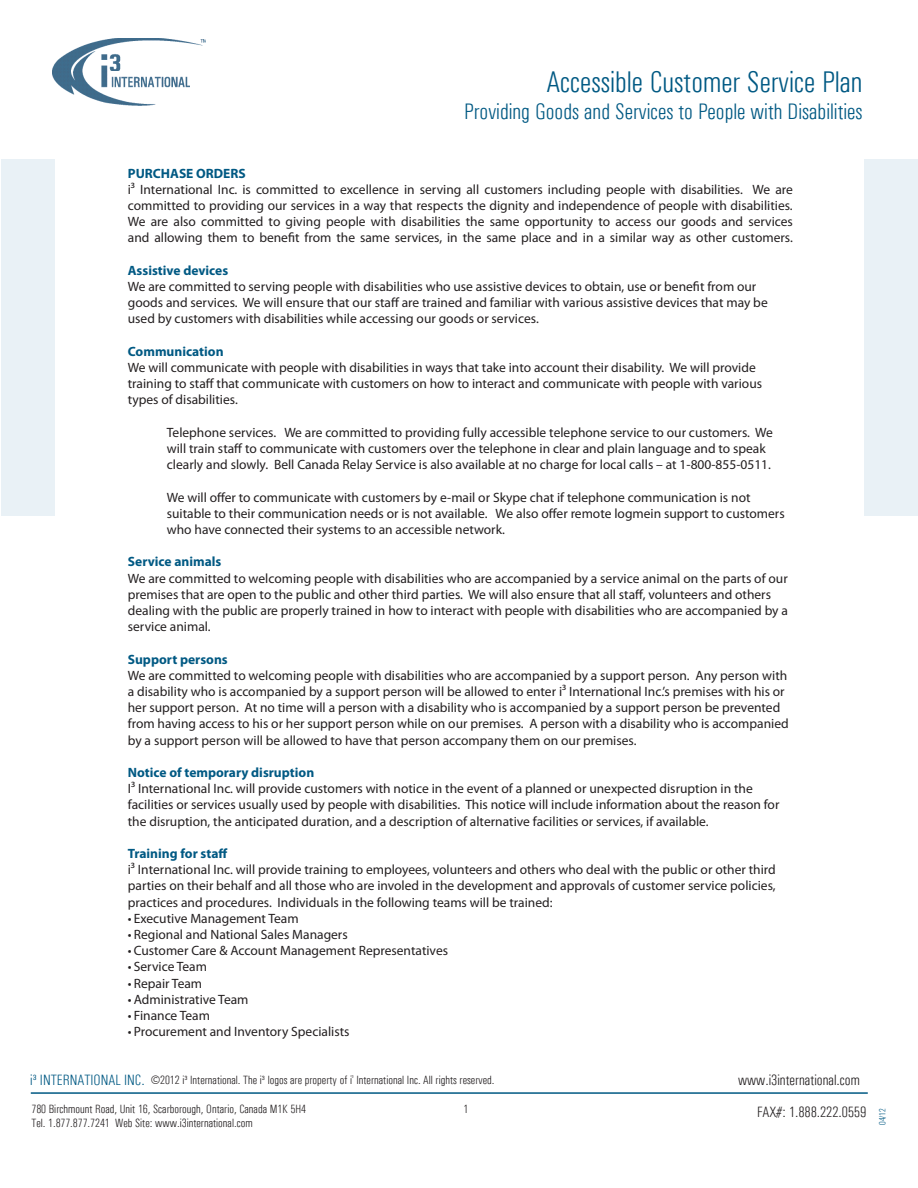
<style>
.page{position:relative;width:918px;height:1188px;background:#fff}
.page>*{position:absolute;margin:0;border:0;box-sizing:border-box;transform-origin:0 0}
.t1{font:300 condensed 30px "Univers";color:#005983}
.t2{font:300 condensed 22.5px "Univers";color:#005983}
.t3{font:300 condensed 15px "Univers";color:#231f20}
.t4{font:13.5px/16.2px "Myriad Pro";color:#231f20}
.t5{font:700 13.5px "Myriad Pro";color:#005983}
.t6{font:300 condensed 12px "Univers";color:#231f20}
.t7{font:300 condensed 9px "Univers";color:#005983}
.s1{font-size:15px;color:#005983}
.s2{font-size:18px}
</style>
<div class="page">
<div style="left:865px;top:159px;width:53px;height:357px;background:#e9f1f6"></div>
<div style="left:1px;top:159px;width:54px;height:357px;background:#e9f1f6"></div>
<hr style="left:31px;top:1092px;width:837px;height:2px;background:#005983">
<img style="left:53px;top:38px;width:153px;height:67px">
<h1 class="t1" style="left:546px;top:64px;width:318px">Accessible Customer Service Plan</h1>
<h2 class="t2" style="left:464px;top:98px;width:400px">Providing Goods and Services to People with Disabilities</h2>
<p class="t5" style="left:128px;top:164px;width:120px">PURCHASE ORDERS</p>
<p class="t4" style="left:128px;top:181px;width:667px;text-align:justify">i³ International Inc. is committed to excellence in serving all customers including people with disabilities. We are committed to providing our services in a way that respects the dignity and independence of people with disabilities.<br>We are also committed to giving people with disabilities the same opportunity to access our goods and services and allowing them to benefit from the same services, in the same place and in a similar way as other customers.</p>
<p class="t5" style="left:128px;top:261px;width:102px">Assistive devices</p>
<p class="t4" style="left:128px;top:278px;width:641px">We are committed to serving people with disabilities who use assistive devices to obtain, use or benefit from our goods and services. We will ensure that our staff are trained and familiar with various assistive devices that may be used by customers with disabilities while accessing our goods or services.</p>
<p class="t5" style="left:128px;top:342px;width:97px">Communication</p>
<p class="t4" style="left:128px;top:359px;width:636px">We will communicate with people with disabilities in ways that take into account their disability. We will provide training to staff that communicate with customers on how to interact and communicate with people with various types of disabilities.</p>
<p class="t4" style="left:167px;top:424px;width:608px">Telephone services. We are committed to providing fully accessible telephone service to our customers. We will train staff to communicate with customers over the telephone in clear and plain language and to speak clearly and slowly. Bell Canada Relay Service is also available at no charge for local calls – at 1-800-855-0511.</p>
<p class="t4" style="left:167px;top:489px;width:619px">We will offer to communicate with customers by e-mail or Skype chat if telephone communication is not suitable to their communication needs or is not available. We also offer remote logmein support to customers who have connected their systems to an accessible network.</p>
<p class="t5" style="left:128px;top:553px;width:95px">Service animals</p>
<p class="t4" style="left:128px;top:570px;width:662px">We are committed to welcoming people with disabilities who are accompanied by a service animal on the parts of our premises that are open to the public and other third parties. We will also ensure that all staff, volunteers and others dealing with the public are properly trained in how to interact with people with disabilities who are accompanied by a service animal.</p>
<p class="t5" style="left:128px;top:650px;width:102px">Support persons</p>
<p class="t4" style="left:128px;top:667px;width:662px">We are committed to welcoming people with disabilities who are accompanied by a support person. Any person with a disability who is accompanied by a support person will be allowed to enter i³ International Inc.’s premises with his or her support person. At no time will a person with a disability who is accompanied by a support person be prevented from having access to his or her support person while on our premises. A person with a disability who is accompanied by a support person will be allowed to have that person accompany them on our premises.</p>
<p class="t5" style="left:128px;top:764px;width:188px">Notice of temporary disruption</p>
<p class="t4" style="left:128px;top:780px;width:653px">I³ International Inc. will provide customers with notice in the event of a planned or unexpected disruption in the facilities or services usually used by people with disabilities. This notice will include information about the reason for the disruption, the anticipated duration, and a description of alternative facilities or services, if available.</p>
<p class="t5" style="left:128px;top:845px;width:101px">Training for staff</p>
<p class="t4" style="left:128px;top:861px;width:649px;text-align:justify">i³ International Inc. will provide training to employees, volunteers and others who deal with the public or other third parties on their behalf and all those who are involed in the development and approvals of customer service policies, practices and procedures. Individuals in the following teams will be trained:</p>
<p class="t4" style="left:128px;top:910px;width:172px">• Executive Management Team</p>
<p class="t4" style="left:128px;top:926px;width:221px">• Regional and National Sales Managers</p>
<p class="t4" style="left:128px;top:942px;width:322px">• Customer Care &amp; Account Management Representatives</p>
<p class="t4" style="left:128px;top:958px;width:81px">• Service Team</p>
<p class="t4" style="left:128px;top:975px;width:76px">• Repair Team</p>
<p class="t4" style="left:128px;top:991px;width:122px">• Administrative Team</p>
<p class="t4" style="left:128px;top:1007px;width:84px">• Finance Team</p>
<p class="t4" style="left:128px;top:1023px;width:223px">• Procurement and Inventory Specialists</p>
<p class="t6" style="left:30px;top:1073px;width:466px"><span class="s1">i³ INTERNATIONAL INC.</span> <span class="s2">©</span>2012 i³ International. The i³ logos are property of i<sup>³</sup> International Inc. All rights reserved.</p>
<p class="t6" style="left:31px;top:1102px;width:276px">780 Birchmount Road, Unit 16, Scarborough, Ontario, Canada M1K 5H4</p>
<p class="t6" style="left:463px;top:1102px;width:6px">1</p>
<p class="t6" style="left:31px;top:1116px;width:223px">Tel. 1.877.877.7241 Web Site: www.i3international.com</p>
<p class="t3" style="left:738px;top:1072px;width:123px">www.i3international.com</p>
<p class="t3" style="left:757px;top:1104px;width:111px">FAX#: 1.888.222.0559</p>
<p class="t7" style="left:877px;top:1125px;width:18px;rotate:-90deg">04/12</p>
</div>
